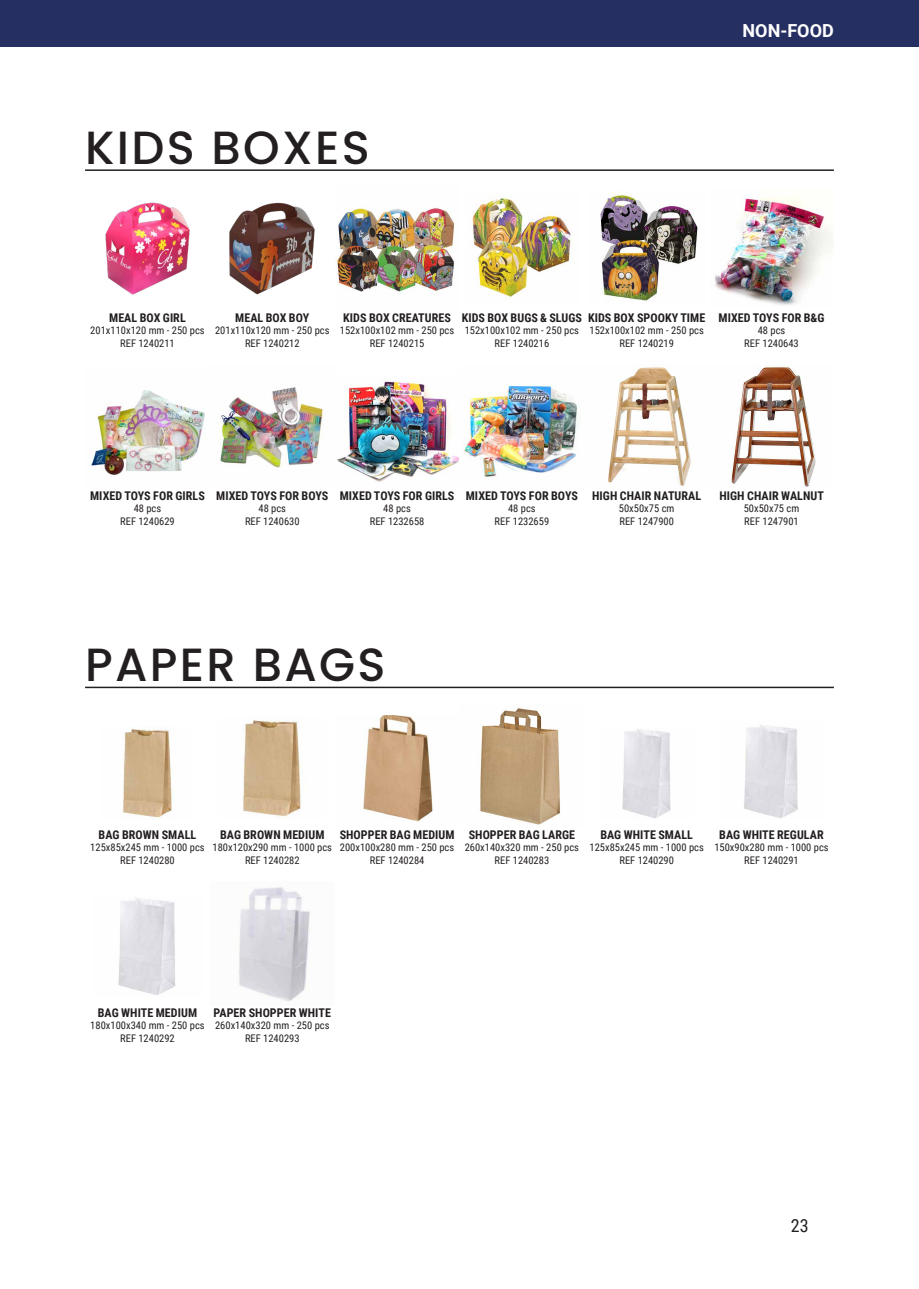
<style>
.page{position:relative;width:919px;height:1289px;background:#fff}
.page>*{position:absolute;margin:0;border:0;box-sizing:border-box;transform-origin:0 0}
.t1{font:500 46.5px "Poppins";letter-spacing:.05em;color:#231f20}
.t2{font:700 18px "Roboto";color:#fff}
.t3{font:18px "Roboto Condensed";color:#231f20}
.t4{font:700 12px "Roboto Condensed";letter-spacing:.005em;color:#231f20}
.t5{font:10.5px "Roboto Condensed";color:#231f20}
</style>
<div class="page">
<div style="left:0;top:0;width:918px;height:47px;background:#252f62"></div>
<img style="left:122px;top:728px;width:50px;height:91px">
<img style="left:622px;top:729px;width:49px;height:89px">
<img style="left:480px;top:708px;width:80px;height:117px">
<img style="left:239px;top:887px;width:71px;height:115px">
<img style="left:242px;top:719px;width:59px;height:99px">
<img style="left:744px;top:725px;width:54px;height:93px">
<img style="left:118px;top:898px;width:58px;height:97px">
<img style="left:363px;top:715px;width:70px;height:106px">
<hr style="left:85px;top:686px;width:748px;height:2px;background:#231f20">
<img style="left:105px;top:202px;width:210px;height:93px">
<img style="left:337px;top:381px;width:122px;height:101px">
<img style="left:91px;top:390px;width:114px;height:85px">
<img style="left:463px;top:366px;width:353px;height:121px">
<img style="left:220px;top:387px;width:104px;height:81px">
<img style="left:714px;top:197px;width:119px;height:109px">
<img style="left:336px;top:208px;width:119px;height:85px">
<img style="left:470px;top:198px;width:101px;height:101px">
<img style="left:600px;top:195px;width:98px;height:106px">
<hr style="left:85px;top:169px;width:748px;height:2px;background:#231f20">
<p class="t1" style="left:85px;top:120px;width:286px">KIDS BOXES</p>
<p class="t2" style="left:742px;top:18px;width:93px">NON-FOOD</p>
<p class="t4" style="left:109px;top:309px;width:78px">MEAL BOX GIRL</p>
<p class="t4" style="left:235px;top:309px;width:76px">MEAL BOX BOY</p>
<p class="t4" style="left:343px;top:309px;width:109px">KIDS BOX CREATURES</p>
<p class="t4" style="left:461px;top:309px;width:122px">KIDS BOX BUGS &amp; SLUGS</p>
<p class="t4" style="left:588px;top:309px;width:119px">KIDS BOX SPOOKY TIME</p>
<p class="t4" style="left:718px;top:309px;width:107px">MIXED TOYS FOR B&amp;G</p>
<p class="t5" style="left:90px;top:323px;width:116px">201x110x120 mm - 250 pcs</p>
<p class="t5" style="left:215px;top:323px;width:116px">201x110x120 mm - 250 pcs</p>
<p class="t5" style="left:340px;top:323px;width:116px">152x100x102 mm - 250 pcs</p>
<p class="t5" style="left:464px;top:323px;width:116px">152x100x102 mm - 250 pcs</p>
<p class="t5" style="left:589px;top:323px;width:116px">152x100x102 mm - 250 pcs</p>
<p class="t5" style="left:757px;top:323px;width:29px">48 pcs</p>
<p class="t5" style="left:120px;top:335px;width:56px">REF 1240211</p>
<p class="t5" style="left:245px;top:335px;width:56px">REF 1240212</p>
<p class="t5" style="left:370px;top:335px;width:56px">REF 1240215</p>
<p class="t5" style="left:494px;top:335px;width:56px">REF 1240216</p>
<p class="t5" style="left:619px;top:335px;width:56px">REF 1240219</p>
<p class="t5" style="left:744px;top:335px;width:56px">REF 1240643</p>
<p class="t4" style="left:90px;top:487px;width:116px">MIXED TOYS FOR GIRLS</p>
<p class="t4" style="left:216px;top:487px;width:114px">MIXED TOYS FOR BOYS</p>
<p class="t4" style="left:340px;top:487px;width:116px">MIXED TOYS FOR GIRLS</p>
<p class="t4" style="left:466px;top:487px;width:114px">MIXED TOYS FOR BOYS</p>
<p class="t5" style="left:134px;top:501px;width:29px">48 pcs</p>
<p class="t5" style="left:258px;top:501px;width:29px">48 pcs</p>
<p class="t5" style="left:383px;top:501px;width:29px">48 pcs</p>
<p class="t5" style="left:508px;top:501px;width:29px">48 pcs</p>
<p class="t5" style="left:120px;top:513px;width:56px">REF 1240629</p>
<p class="t5" style="left:245px;top:513px;width:56px">REF 1240630</p>
<p class="t5" style="left:370px;top:513px;width:56px">REF 1232658</p>
<p class="t5" style="left:494px;top:513px;width:56px">REF 1232659</p>
<p class="t4" style="left:592px;top:487px;width:110px">HIGH CHAIR NATURAL</p>
<p class="t4" style="left:719px;top:487px;width:106px">HIGH CHAIR WALNUT</p>
<p class="t5" style="left:619px;top:501px;width:57px">50x50x75 cm</p>
<p class="t5" style="left:743px;top:501px;width:57px">50x50x75 cm</p>
<p class="t5" style="left:619px;top:513px;width:56px">REF 1247900</p>
<p class="t5" style="left:744px;top:513px;width:56px">REF 1247901</p>
<p class="t1" style="left:85px;top:637px;width:302px">PAPER BAGS</p>
<p class="t4" style="left:99px;top:826px;width:99px">BAG BROWN SMALL</p>
<p class="t4" style="left:468px;top:826px;width:108px">SHOPPER BAG LARGE</p>
<p class="t4" style="left:600px;top:826px;width:94px">BAG WHITE SMALL</p>
<p class="t4" style="left:220px;top:826px;width:106px">BAG BROWN MEDIUM</p>
<p class="t4" style="left:339px;top:826px;width:116px">SHOPPER BAG MEDIUM</p>
<p class="t4" style="left:719px;top:826px;width:106px">BAG WHITE REGULAR</p>
<p class="t5" style="left:90px;top:840px;width:116px">125x85x245 mm - 1000 pcs</p>
<p class="t5" style="left:464px;top:840px;width:116px">260x140x320 mm - 250 pcs</p>
<p class="t5" style="left:589px;top:840px;width:116px">125x85x245 mm - 1000 pcs</p>
<p class="t5" style="left:212px;top:840px;width:121px">180x120x290 mm - 1000 pcs</p>
<p class="t5" style="left:340px;top:840px;width:116px">200x100x280 mm - 250 pcs</p>
<p class="t5" style="left:714px;top:840px;width:116px">150x90x280 mm - 1000 pcs</p>
<p class="t5" style="left:120px;top:852px;width:56px">REF 1240280</p>
<p class="t5" style="left:494px;top:852px;width:56px">REF 1240283</p>
<p class="t5" style="left:619px;top:852px;width:56px">REF 1240290</p>
<p class="t5" style="left:245px;top:852px;width:56px">REF 1240282</p>
<p class="t5" style="left:370px;top:852px;width:56px">REF 1240284</p>
<p class="t5" style="left:744px;top:852px;width:56px">REF 1240291</p>
<p class="t4" style="left:98px;top:1004px;width:101px">BAG WHITE MEDIUM</p>
<p class="t4" style="left:214px;top:1004px;width:119px">PAPER SHOPPER WHITE</p>
<p class="t5" style="left:90px;top:1018px;width:116px">180x100x340 mm - 250 pcs</p>
<p class="t5" style="left:215px;top:1018px;width:116px">260x140x320 mm - 250 pcs</p>
<p class="t5" style="left:120px;top:1030px;width:56px">REF 1240292</p>
<p class="t5" style="left:245px;top:1030px;width:56px">REF 1240293</p>
<h2 class="t3" style="left:790px;top:1212px;width:19px">23</h2>
</div>
